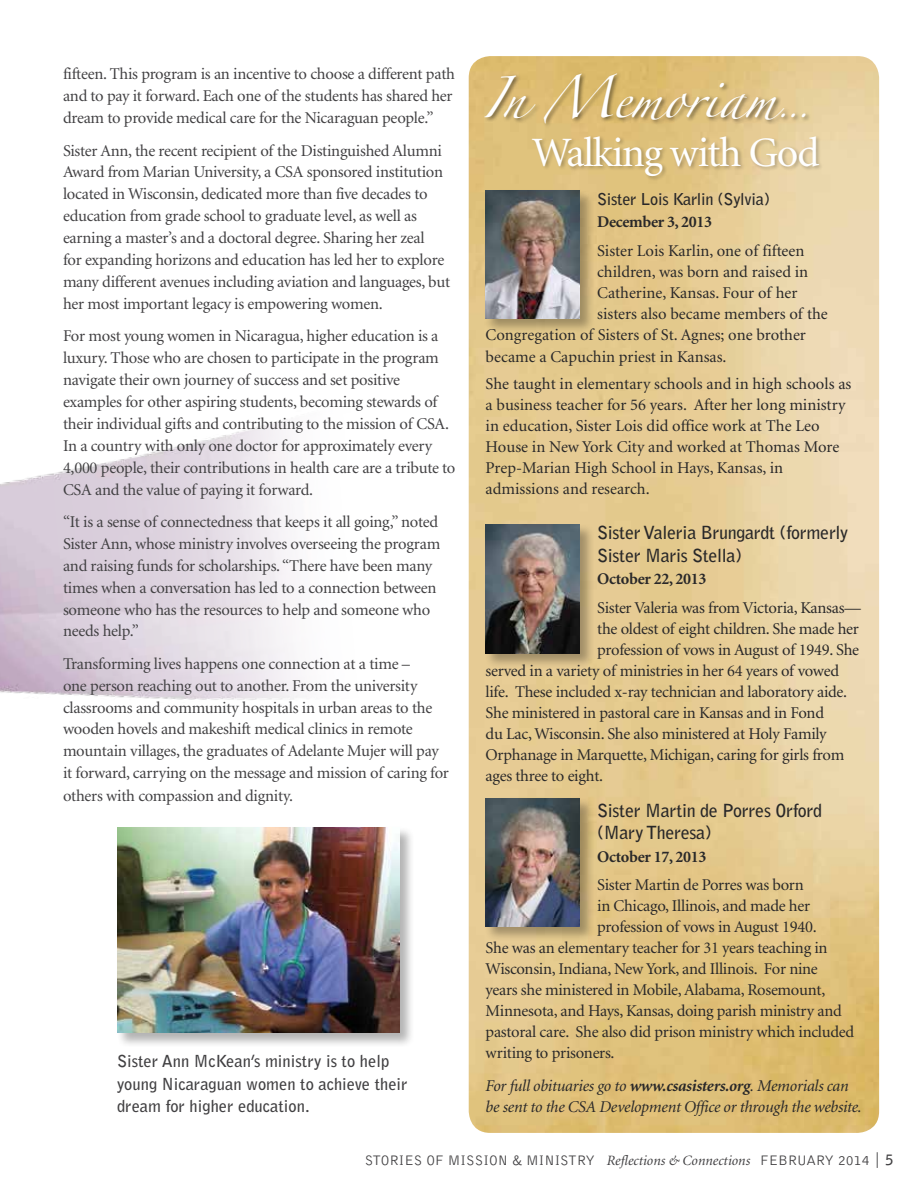
<style>
.page{position:relative;width:918px;height:1188px;background:#fff}
.page>*{position:absolute;margin:0;border:0;box-sizing:border-box;transform-origin:0 0}
.t1{font:41.85px "Minion";letter-spacing:-.03em;color:#fff}
.t2{font:37.2px "Zapfino";letter-spacing:-.02em;color:#fff}
.t3{font:700 18px/22.5px "Bell Gothic";letter-spacing:-.015em;color:#292829}
.t4{font:16.5px/21.9px "Minion";letter-spacing:-.015em;color:#414042}
.t5{font:16.5px/21px "Minion";letter-spacing:-.015em;color:#292829}
.t6{font:italic 16.5px/21px "Minion";letter-spacing:-.015em;color:#292829}
.t7{font:700 16.5px/22.5px "Bell Gothic";color:#414042}
.t8{font:700 16.35px "Minion";letter-spacing:-.015em;color:#292829}
.t9{font:700 16.35px "Bell Gothic";letter-spacing:-.015em;color:#292829}
.t10{font:300 14.25px "Bell Gothic";color:#414042}
.s1{font-size:23.25px}
.s2{font-weight:700}
.s3{font-family:"Minion";font-weight:400;font-style:italic}
.s4{font-family:"Helvetica";font-size:15.6px}
</style>
<div class="page">
<img style="left:469px;top:56px;width:410px;height:1077px">
<div style="left:483px;top:71px;width:328px;height:58px;background:#000;opacity:.5"></div>
<div style="left:531px;top:135px;width:293px;height:46px;background:#000;opacity:.25"></div>
<div style="left:116px;top:826px;width:299px;height:222px;background:#000;opacity:.3"></div>
<img style="left:117px;top:827px;width:283px;height:206px">
<div style="left:484px;top:189px;width:111px;height:145px;background:#000;opacity:.3"></div>
<img style="left:486px;top:190px;width:94px;height:128px">
<div style="left:484px;top:524px;width:111px;height:144px;background:#000;opacity:.3"></div>
<img style="left:486px;top:525px;width:94px;height:128px">
<div style="left:484px;top:797px;width:111px;height:145px;background:#000;opacity:.3"></div>
<img style="left:486px;top:798px;width:94px;height:129px">
<p class="t4" style="left:63px;top:64px;width:393px">fifteen. This program is an incentive to choose a different path and to pay it forward. Each one of the students has shared her dream to provide medical care for the Nicaraguan people.”</p>
<p class="t4" style="left:63px;top:140px;width:389px">Sister Ann, the recent recipient of the Distinguished Alumni Award from Marian University, a CSA sponsored institution located in Wisconsin, dedicated more than five decades to education from grade school to graduate level, as well as earning a master’s and a doctoral degree. Sharing her zeal<br>for expanding horizons and education has led her to explore many different avenues including aviation and languages, but her most important legacy is empowering women.</p>
<p class="t4" style="left:63px;top:326px;width:394px">For most young women in Nicaragua, higher education is a luxury. Those who are chosen to participate in the program navigate their own journey of success and set positive examples for other aspiring students, becoming stewards of their individual gifts and contributing to the mission of CSA.<br>In a country with only one doctor for approximately every 4,000 people, their contributions in health care are a tribute to CSA and the value of paying it forward.</p>
<p class="t4" style="left:63px;top:511px;width:379px">“It is a sense of connectedness that keeps it all going,” noted Sister Ann, whose ministry involves overseeing the program and raising funds for scholarships. “There have been many times when a conversation has led to a connection between someone who has the resources to help and someone who needs help.”</p>
<p class="t4" style="left:63px;top:653px;width:388px">Transforming lives happens one connection at a time –<br>one person reaching out to another. From the university classrooms and community hospitals in urban areas to the wooden hovels and makeshift medical clinics in remote mountain villages, the graduates of Adelante Mujer will pay it forward, carrying on the message and mission of caring for others with compassion and dignity.</p>
<p class="t7" style="left:117px;top:1050px;width:292px">Sister Ann McKean’s ministry is to help young Nicaraguan women to achieve their dream for higher education.</p>
<h2 class="t2" style="left:481px;top:82px;width:330px">In Memoriam<span class="s1">…</span></h2>
<h1 class="t1" style="left:532px;top:132px;width:289px">Walking with God</h1>
<p class="t9" style="left:597px;top:189px;width:174px">Sister Lois Karlin (Sylvia)</p>
<p class="t8" style="left:597px;top:214px;width:117px">December 3, 2013</p>
<p class="t5" style="left:597px;top:240px;width:209px">Sister Lois Karlin, one of fifteen</p>
<p class="t5" style="left:597px;top:261px;width:213px">children, was born and raised in</p>
<p class="t5" style="left:597px;top:282px;width:202px">Catherine, Kansas. Four of her</p>
<p class="t5" style="left:597px;top:303px;width:232px">sisters also became members of the</p>
<p class="t5" style="left:486px;top:324px;width:322px">Congregation of Sisters of St. Agnes; one brother</p>
<p class="t5" style="left:486px;top:344px;width:367px;line-height:27px">became a Capuchin priest in Kansas.<br>She taught in elementary schools and in high schools as</p>
<p class="t5" style="left:486px;top:395px;width:362px">a business teacher for 56 years. After her long ministry in education, Sister Lois did office work at The Leo House in New York City and worked at Thomas More Prep-Marian High School in Hays, Kansas, in admissions and research.</p>
<p class="t3" style="left:597px;top:521px;width:252px">Sister Valeria Brungardt (formerly<br>Sister Maris Stella)</p>
<p class="t8" style="left:597px;top:571px;width:111px">October 22, 2013</p>
<p class="t5" style="left:597px;top:597px;width:265px">Sister Valeria was from Victoria, Kansas—</p>
<p class="t5" style="left:597px;top:618px;width:263px">the oldest of eight children. She made her</p>
<p class="t5" style="left:597px;top:639px;width:263px">profession of vows in August of 1949. She</p>
<p class="t5" style="left:486px;top:660px;width:355px">served in a variety of ministries in her 64 years of vowed</p>
<p class="t5" style="left:486px;top:681px;width:363px">life. These included x-ray technician and laboratory aide.</p>
<p class="t5" style="left:486px;top:702px;width:340px">She ministered in pastoral care in Kansas and in Fond</p>
<p class="t5" style="left:486px;top:723px;width:343px">du Lac, Wisconsin. She also ministered at Holy Family</p>
<p class="t5" style="left:486px;top:744px;width:360px">Orphanage in Marquette, Michigan, caring for girls from</p>
<p class="t5" style="left:486px;top:765px;width:119px">ages three to eight.</p>
<p class="t3" style="left:597px;top:799px;width:226px">Sister Martin de Porres Orford (Mary Theresa)</p>
<p class="t8" style="left:597px;top:848px;width:111px">October 17, 2013</p>
<p class="t5" style="left:597px;top:875px;width:208px">Sister Martin de Porres was born</p>
<p class="t5" style="left:597px;top:896px;width:214px">in Chicago, Illinois, and made her</p>
<p class="t5" style="left:597px;top:917px;width:221px">profession of vows in August 1940.</p>
<p class="t5" style="left:486px;top:938px;width:343px">She was an elementary teacher for 31 years teaching in</p>
<p class="t5" style="left:486px;top:959px;width:334px">Wisconsin, Indiana, New York, and Illinois. For nine</p>
<p class="t5" style="left:486px;top:980px;width:341px">years she ministered in Mobile, Alabama, Rosemount,</p>
<p class="t5" style="left:486px;top:1001px;width:358px">Minnesota, and Hays, Kansas, doing parish ministry and</p>
<p class="t5" style="left:486px;top:1022px;width:370px">pastoral care. She also did prison ministry which included</p>
<p class="t5" style="left:486px;top:1043px;width:130px">writing to prisoners.</p>
<p class="t6" style="left:486px;top:1076px;width:378px">For full obituaries go to <span class="s2">www.csasisters.org</span>. Memorials can be sent to the CSA Development Office or through the website.</p>
<p class="t10" style="left:365px;top:1153px;width:530px">STORIES OF MISSION &amp; MINISTRY <span class="s3">Reflections &amp; Connections</span> FEBRUARY 2014 <span class="s4">|</span> <span class="s2">5</span></p>
</div>
